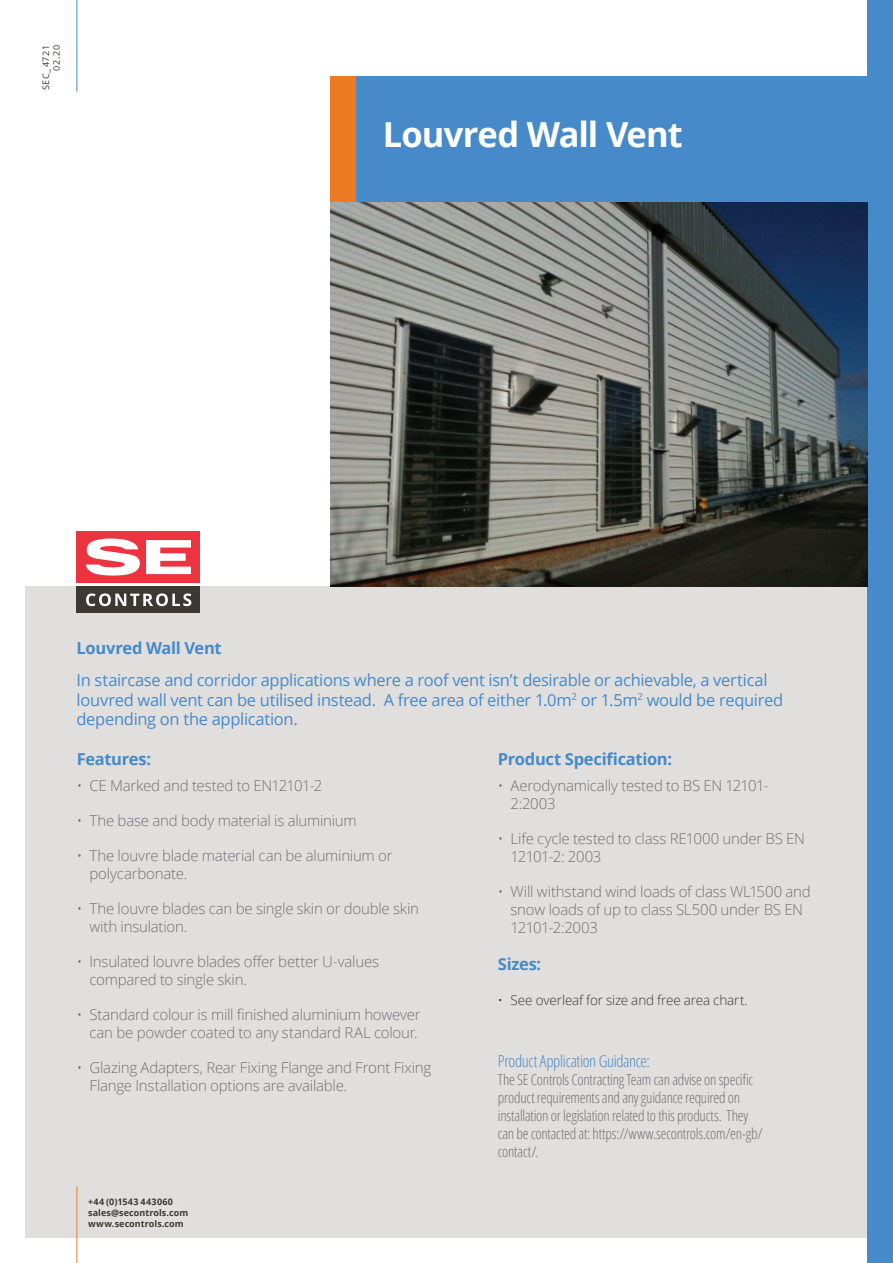
<style>
.page{position:relative;width:893px;height:1263px;background:#fff}
.page>*{position:absolute;margin:0;border:0;box-sizing:border-box;transform-origin:0 0}
.t1{font:700 34.5px "Open Sans";letter-spacing:-.025em;color:#fff}
.t2{font:16.5px/19.8px "Open Sans";letter-spacing:-.02em;color:#468ac9}
.t3{font:700 16.5px "Open Sans";letter-spacing:-.02em;color:#468ac9}
.t4{font:300 condensed 16.5px "Open Sans";letter-spacing:-.02em;color:#468ac9}
.t5{font:300 15px/18px "Open Sans";letter-spacing:-.015em;color:#717074}
.t6{font:300 condensed 15px/18px "Open Sans";letter-spacing:-.015em;color:#717074}
.t7{font:300 13.5px "Open Sans";letter-spacing:-.01em;color:#3c3833}
.t8{font:700 9px/10.8px "Open Sans";letter-spacing:.005em;color:#3c3833}
.t9{font:9px/10.8px "Open Sans";letter-spacing:.07em;color:#3c3833;text-align:right}
</style>
<div class="page">
<div style="left:26px;top:586px;width:841px;height:651px;background:#e1dfde"></div>
<div style="left:354px;top:77px;width:513px;height:125px;background:#468ac9"></div>
<div style="left:331px;top:77px;width:25px;height:125px;background:#ec7a23"></div>
<img style="left:74px;top:1186px;width:128px;height:56px">
<hr style="left:77px;top:0;width:1px;height:92px;background:#468ac9">
<hr style="left:77px;top:1186px;width:1px;height:77px;background:#ec7a23">
<div style="left:867px;top:0;width:26px;height:1263px;background:#468ac9"></div>
<div style="left:77px;top:587px;width:123px;height:26px;background:#3c3833"></div>
<div style="left:77px;top:531px;width:123px;height:52px;background:#ee3340"></div>
<svg style="left:86px;top:538px;width:105px;height:68px"></svg>
<img style="left:331px;top:202px;width:536px;height:384px">
<p class="t9" style="left:40px;top:90px;width:47px;rotate:-90deg">SEC_4721<br>02.20</p>
<h1 class="t1" style="left:383px;top:110px;width:302px">Louvred Wall Vent</h1>
<p class="t3" style="left:77px;top:636px;width:147px">Louvred Wall Vent</p>
<p class="t2" style="left:77px;top:669px;width:708px">In staircase and corridor applications where a roof vent isn’t desirable or achievable, a vertical louvred wall vent can be utilised instead. A free area of either 1.0m<sup>2</sup> or 1.5m<sup>2</sup> would be required depending on the application.</p>
<p class="t3" style="left:498px;top:747px;width:176px">Product Specification:</p>
<p class="t5" style="left:511px;top:776px;width:259px;text-indent:-13px">• Aerodynamically tested to BS EN 12101-<br>2:2003</p>
<p class="t5" style="left:511px;top:829px;width:296px;text-indent:-13px">• Life cycle tested to class RE1000 under BS EN<br>12101-2: 2003</p>
<p class="t5" style="left:511px;top:882px;width:302px;text-indent:-13px">• Will withstand wind loads of class WL1500 and snow loads of up to class SL500 under BS EN<br>12101-2:2003</p>
<p class="t3" style="left:498px;top:952px;width:45px">Sizes:</p>
<p class="t7" style="left:498px;top:991px;width:251px">• See overleaf for size and free area chart.</p>
<p class="t3" style="left:77px;top:747px;width:76px">Features:</p>
<p class="t5" style="left:77px;top:776px;width:247px">• CE Marked and tested to EN12101-2</p>
<p class="t5" style="left:77px;top:811px;width:282px">• The base and body material is aluminium</p>
<p class="t5" style="left:89px;top:846px;width:305px;text-indent:-13px">• The louvre blade material can be aluminium or polycarbonate.</p>
<p class="t5" style="left:89px;top:899px;width:331px;text-indent:-13px">• The louvre blades can be single skin or double skin with insulation.</p>
<p class="t5" style="left:89px;top:952px;width:291px;text-indent:-13px">• Insulated louvre blades offer better U-values compared to single skin.</p>
<p class="t5" style="left:77px;top:1005px;width:346px;text-align:right">• Standard colour is mill finished aluminium however can be powder coated to any standard RAL colour.</p>
<p class="t5" style="left:89px;top:1058px;width:343px;text-indent:-13px">• Glazing Adapters, Rear Fixing Flange and Front Fixing<br>Flange Installation options are available.</p>
<p class="t4" style="left:498px;top:1049px;width:154px">Product Application Guidance:</p>
<p class="t6" style="left:498px;top:1070px;width:266px">The SE Controls Contracting Team can advise on specific product requirements and any guidance required on installation or legislation related to this products. They can be contacted at: https://www.secontrols.com/en-gb/ contact/.</p>
<p class="t8" style="left:88px;top:1196px;width:102px">+44 (0)1543 443060 sales@secontrols.com www.secontrols.com</p>
</div>
